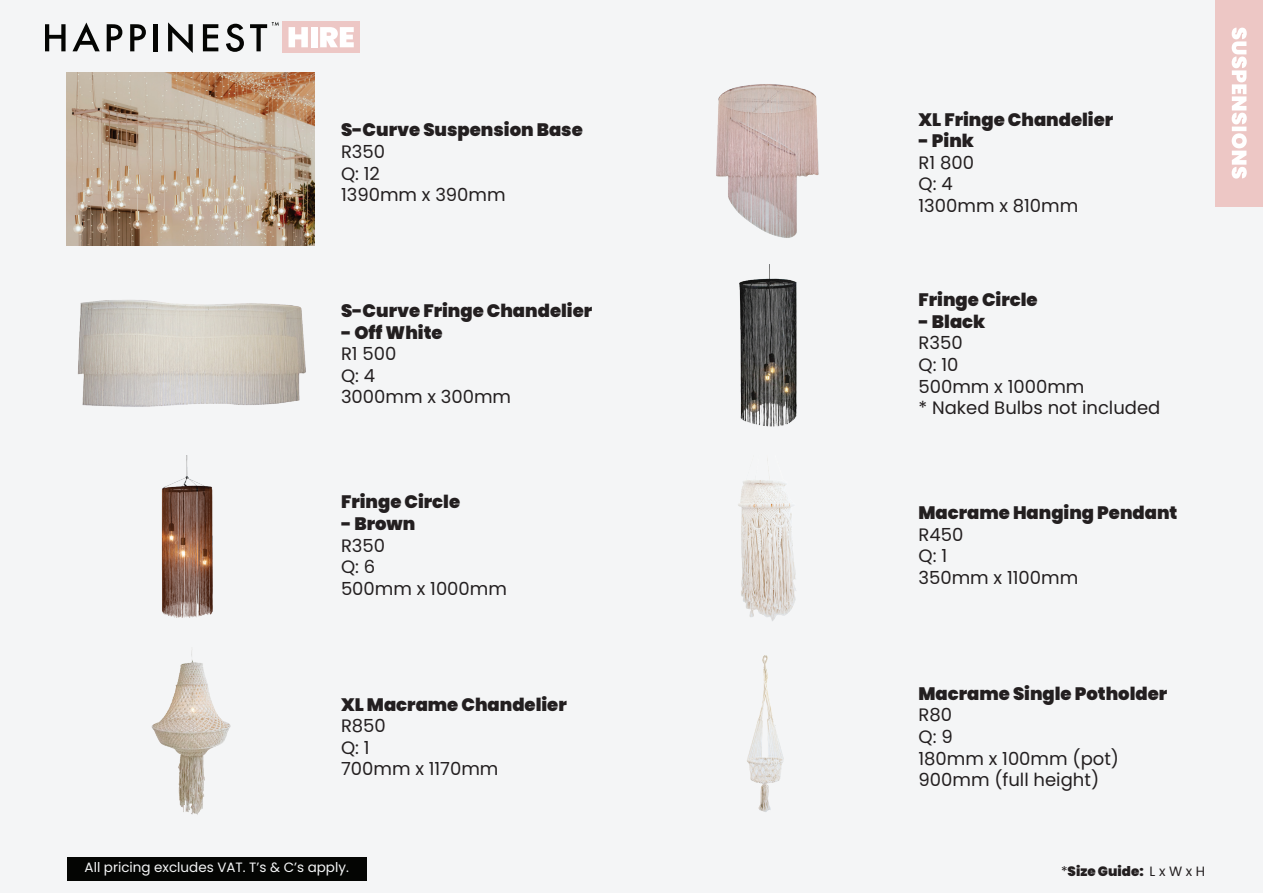
<style>
.page{position:relative;width:1263px;height:893px;background:#f4f5f6}
.page>*{position:absolute;margin:0;border:0;box-sizing:border-box;transform-origin:0 0}
.t1{font:18px/21.6px "Poppins";color:#231f20}
.t2{font:900 18px "Poppins";color:#231f20}
.t3{font:13.5px "Poppins";color:#f4f5f6}
.t4{font:900 13.5px "Poppins";color:#231f20}
.s1{font-weight:400}
</style>
<div class="page">
<img style="left:716px;top:84px;width:103px;height:154px">
<img style="left:77px;top:300px;width:229px;height:107px">
<img style="left:739px;top:264px;width:58px;height:163px">
<img style="left:161px;top:456px;width:52px;height:162px">
<img style="left:738px;top:459px;width:58px;height:162px">
<img style="left:151px;top:650px;width:80px;height:165px">
<img style="left:747px;top:655px;width:37px;height:157px">
<div style="left:1215px;top:0;width:48px;height:206px;background:#edc7c5"></div>
<svg style="left:1232px;top:28px;width:15px;height:151px"></svg>
<div style="left:67px;top:857px;width:300px;height:24px;background:#040503"></div>
<div style="left:282px;top:21px;width:78px;height:32px;background:#edc7c5"></div>
<svg style="left:45px;top:24px;width:21px;height:27px"></svg>
<svg style="left:72px;top:23px;width:28px;height:28px"></svg>
<svg style="left:107px;top:24px;width:15px;height:27px"></svg>
<svg style="left:130px;top:24px;width:16px;height:27px"></svg>
<hr style="left:154px;top:24px;width:4px;height:27px;background:#040503">
<svg style="left:168px;top:22px;width:25px;height:31px"></svg>
<svg style="left:203px;top:24px;width:15px;height:27px"></svg>
<svg style="left:226px;top:24px;width:18px;height:28px"></svg>
<svg style="left:250px;top:22px;width:29px;height:29px"></svg>
<svg style="left:288px;top:27px;width:20px;height:20px"></svg>
<div style="left:311px;top:27px;width:6px;height:20px;background:#fff"></div>
<svg style="left:320px;top:27px;width:34px;height:20px"></svg>
<img style="left:67px;top:73px;width:247px;height:173px">
<p class="t2" style="left:341px;top:120px;width:243px">S-Curve Suspension Base</p>
<p class="t1" style="left:341px;top:141px;width:166px">R350<br>Q: 12<br>1390mm x 390mm</p>
<p class="t2" style="left:341px;top:300px;width:253px">S-Curve Fringe Chandelier</p>
<p class="t2" style="left:341px;top:322px;width:103px">- Off White</p>
<p class="t1" style="left:341px;top:343px;width:172px">R1 500<br>Q: 4<br>3000mm x 300mm</p>
<p class="t2" style="left:341px;top:492px;width:121px">Fringe Circle</p>
<p class="t2" style="left:341px;top:513px;width:76px">- Brown</p>
<p class="t1" style="left:341px;top:535px;width:167px">R350<br>Q: 6<br>500mm x 1000mm</p>
<p class="t2" style="left:341px;top:694px;width:227px">XL Macrame Chandelier</p>
<p class="t1" style="left:341px;top:715px;width:159px">R850<br>Q: 1<br>700mm x 1170mm</p>
<p class="t2" style="left:918px;top:109px;width:196px">XL Fringe Chandelier</p>
<p class="t2" style="left:918px;top:130px;width:57px">- Pink</p>
<p class="t1" style="left:918px;top:152px;width:161px">R1 800<br>Q: 4<br>1300mm x 810mm</p>
<p class="t2" style="left:918px;top:289px;width:121px">Fringe Circle</p>
<p class="t2" style="left:918px;top:311px;width:68px">- Black</p>
<p class="t1" style="left:918px;top:332px;width:243px">R350<br>Q: 10<br>500mm x 1000mm<br>* Naked Bulbs not included</p>
<p class="t2" style="left:918px;top:502px;width:260px">Macrame Hanging Pendant</p>
<p class="t1" style="left:918px;top:524px;width:161px">R450<br>Q: 1<br>350mm x 1100mm</p>
<p class="t2" style="left:918px;top:683px;width:250px">Macrame Single Potholder</p>
<p class="t1" style="left:918px;top:704px;width:202px">R80<br>Q: 9<br>180mm x 100mm (pot)<br>900mm (full height)</p>
<p class="t3" style="left:85px;top:860px;width:266px">All pricing excludes VAT. T’s &amp; C’s apply.</p>
<p class="t4" style="left:1061px;top:863px;width:146px"><span class="s1">*</span>Size Guide: <span class="s1">L x W x H</span></p>
</div>
